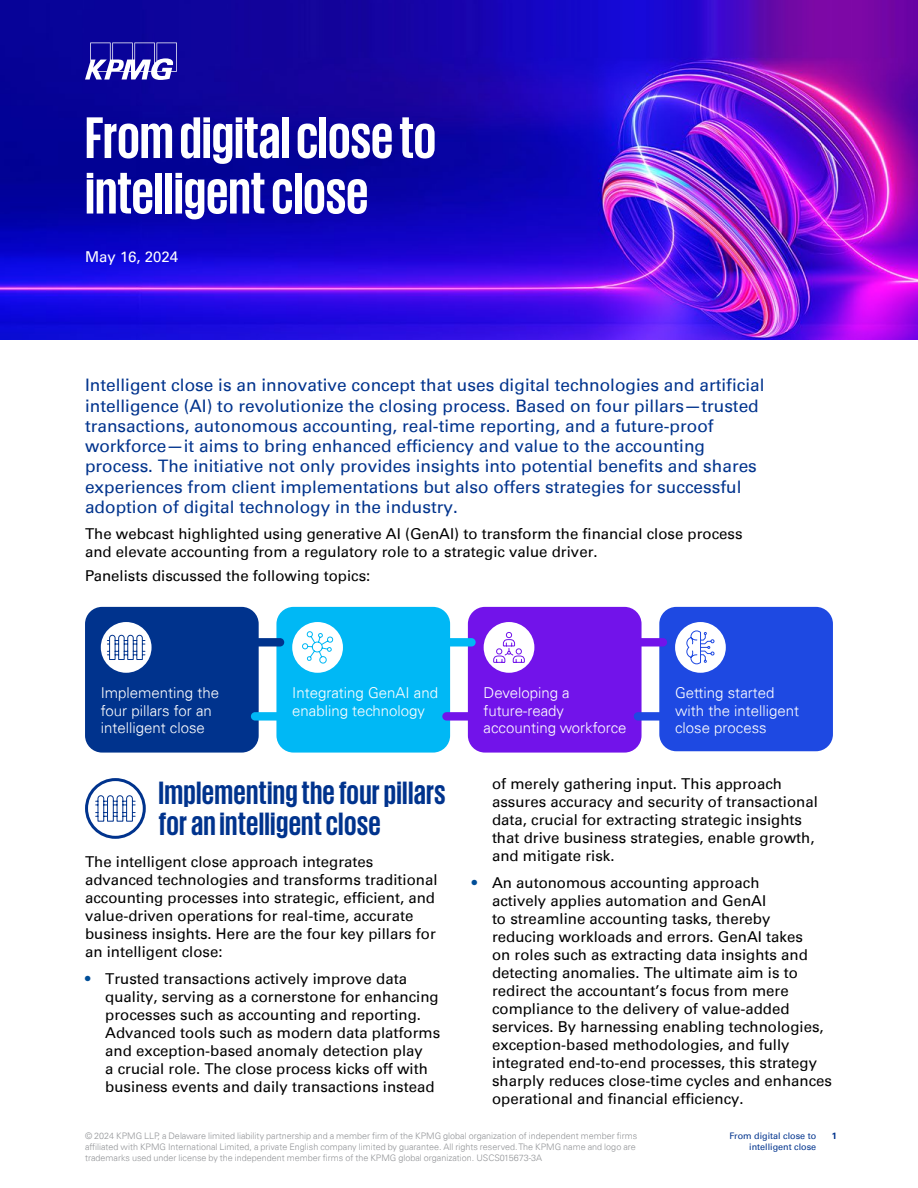
<style>
.page{position:relative;width:918px;height:1188px;background:#fff}
.page>*{position:absolute;margin:0;border:0;box-sizing:border-box;transform-origin:0 0}
.t1{font:700 60px/55.5px "KPMG";color:#fff}
.t2{font:700 33px/31.5px "KPMG";letter-spacing:.01em;color:#00338d}
.t3{font:17.25px/20.2px "Univers 55 Roman";color:#00338d}
.t4{font:15px/18px "Univers 55 Roman";color:#000}
.t5{font:300 15px/17.9px "Univers 45";color:#fff}
.t6{font:15px "Univers 55 Roman";color:#fff}
.t7{font:300 9px/10.8px "Univers 45";color:#939598}
.t8{font:9px "Univers 55 Roman";color:#00338d}
.t9{font:700 9px "Univers 65";color:#00338d}
.s1{font-family:"Univers 65";font-weight:700;color:#004e98}
</style>
<div class="page">
<div style="left:85px;top:607px;width:174px;height:146px;background:#00338d;border-radius:17px"></div>
<div style="left:276px;top:607px;width:174px;height:146px;background:#00b8f5;border-radius:17px"></div>
<div style="left:468px;top:607px;width:174px;height:146px;background:#7213ea;border-radius:17px"></div>
<div style="left:659px;top:607px;width:174px;height:144px;background:#1e49e2;border-radius:17px"></div>
<div style="left:251px;top:638px;width:33px;height:9px;background:#00338d;border-radius:4px"></div>
<div style="left:251px;top:712px;width:33px;height:9px;background:#00b8f5;border-radius:4px"></div>
<div style="left:442px;top:638px;width:34px;height:9px;background:#00b8f5;border-radius:4px"></div>
<div style="left:442px;top:712px;width:34px;height:9px;background:#7213ea;border-radius:4px"></div>
<div style="left:634px;top:638px;width:33px;height:9px;background:#7213ea;border-radius:4px"></div>
<div style="left:634px;top:712px;width:33px;height:9px;background:#1e49e2;border-radius:4px"></div>
<div style="left:292px;top:622px;width:51px;height:51px;background:#fff;border-radius:50%"></div>
<div style="left:675px;top:622px;width:51px;height:51px;background:#fff;border-radius:50%"></div>
<div style="left:484px;top:622px;width:50px;height:51px;background:#fff;border-radius:50%"></div>
<img style="left:0;top:0;width:918px;height:340px">
<svg style="left:85px;top:43px;width:92px;height:37px"></svg>
<div style="left:85px;top:778px;width:61px;height:61px;border:3px solid #00338d;border-radius:50%"></div>
<svg style="left:95px;top:795px;width:41px;height:27px"></svg>
<div style="left:101px;top:622px;width:51px;height:51px;background:#fff;border-radius:50%"></div>
<svg style="left:107px;top:635px;width:39px;height:25px"></svg>
<svg style="left:302px;top:631px;width:32px;height:33px"></svg>
<svg style="left:493px;top:632px;width:32px;height:31px"></svg>
<svg style="left:686px;top:630px;width:29px;height:35px"></svg>
<h1 class="t1" style="left:85px;top:108px;width:353px">From digital close to intelligent close</h1>
<p class="t6" style="left:85px;top:248px;width:95px">May 16, 2024</p>
<p class="t3" style="left:85px;top:375px;width:681px">Intelligent close is an innovative concept that uses digital technologies and artificial intelligence (AI) to revolutionize the closing process. Based on four pillars—trusted transactions, autonomous accounting, real-time reporting, and a future-proof workforce—it aims to bring enhanced efficiency and value to the accounting process. The initiative not only provides insights into potential benefits and shares experiences from client implementations but also offers strategies for successful adoption of digital technology in the industry.</p>
<p class="t4" style="left:85px;top:525px;width:659px">The webcast highlighted using generative AI (GenAI) to transform the financial close process and elevate accounting from a regulatory role to a strategic value driver.</p>
<p class="t4" style="left:85px;top:567px;width:287px">Panelists discussed the following topics:</p>
<p class="t5" style="left:101px;top:684px;width:120px">Implementing the four pillars for an intelligent close</p>
<p class="t5" style="left:292px;top:684px;width:147px">Integrating GenAI and enabling technology</p>
<p class="t5" style="left:484px;top:684px;width:145px">Developing a future-ready accounting workforce</p>
<p class="t5" style="left:675px;top:684px;width:126px">Getting started with the intelligent close process</p>
<h2 class="t2" style="left:159px;top:776px;width:289px">Implementing the four pillars for an intelligent close</h2>
<p class="t4" style="left:85px;top:852px;width:354px">The intelligent close approach integrates advanced technologies and transforms traditional accounting processes into strategic, efficient, and value-driven operations for real-time, accurate business insights. Here are the four key pillars for an intelligent close:</p>
<p class="t4" style="left:105px;top:969px;width:337px;text-indent:-20px"><span class="s1">•</span> Trusted transactions actively improve data quality, serving as a cornerstone for enhancing processes such as accounting and reporting.<br>Advanced tools such as modern data platforms and exception-based anomaly detection play<br>a crucial role. The close process kicks off with business events and daily transactions instead</p>
<p class="t4" style="left:492px;top:775px;width:327px">of merely gathering input. This approach assures accuracy and security of transactional data, crucial for extracting strategic insights that drive business strategies, enable growth, and mitigate risk.</p>
<p class="t4" style="left:492px;top:874px;width:342px;text-indent:-20px"><span class="s1">•</span> An autonomous accounting approach<br>actively applies automation and GenAI<br>to streamline accounting tasks, thereby reducing workloads and errors. GenAI takes<br>on roles such as extracting data insights and detecting anomalies. The ultimate aim is to redirect the accountant’s focus from mere compliance to the delivery of value-added services. By harnessing enabling technologies, exception-based methodologies, and fully integrated end-to-end processes, this strategy sharply reduces close-time cycles and enhances operational and financial efficiency.</p>
<p class="t7" style="left:85px;top:1130px;width:554px">© 2024 KPMG LLP, a Delaware limited liability partnership and a member firm of the KPMG global organization of independent member firms affiliated with KPMG International Limited, a private English company limited by guarantee. All rights reserved. The KPMG name and logo are trademarks used under license by the independent member firms of the KPMG global organization. USCS015673-3A</p>
<p class="t8" style="left:729px;top:1131px;width:88px">From digital close to</p>
<p class="t9" style="left:832px;top:1131px;width:7px">1</p>
<p class="t8" style="left:749px;top:1142px;width:69px">intelligent close</p>
</div>
